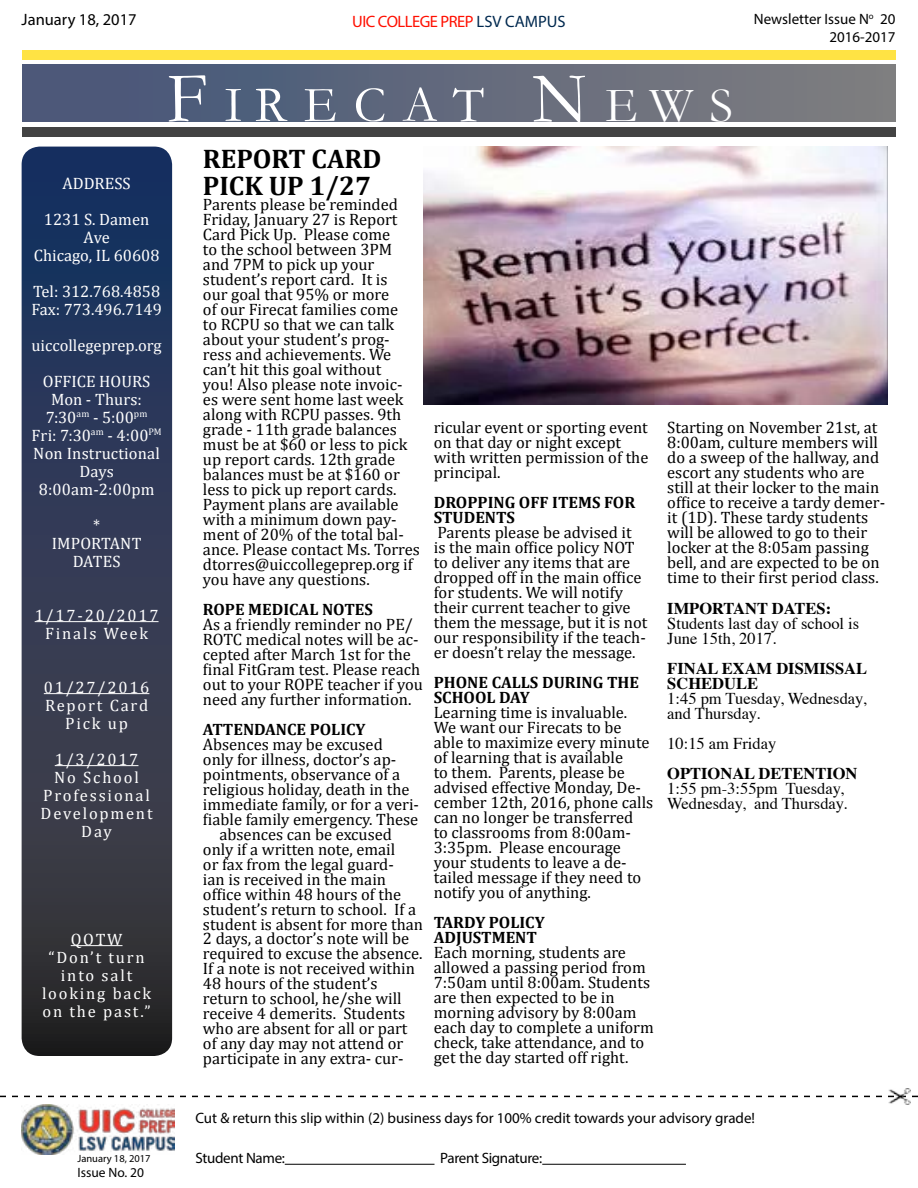
<style>
.page{position:relative;width:918px;height:1188px;background:#fff}
.page>*{position:absolute;margin:0;border:0;box-sizing:border-box;transform-origin:0 0}
.t1{font:51px "Garamond";letter-spacing:.33em;color:#fff}
.t2{font:700 27px/27px "Cambria";color:#000}
.t3{font:16.5px/15px "Cambria";color:#000}
.t4{font:16.5px/18px "Cambria";letter-spacing:.01em;color:#fff;text-align:center}
.t5{font:16.5px/18px "Cambria";letter-spacing:.11em;color:#fff;text-align:center}
.t6{font:16.5px/15px "Times";color:#000}
.t7{font:700 16.5px/15px "Cambria";color:#000}
.t8{font:700 16.5px/15px "Times";color:#000}
.t9{font:16.5px "Myriad Pro";letter-spacing:-.03em;color:#ff0f00}
.t10{font:16.5px "Myriad Pro";color:#000}
.t11{font:15px/18px "Myriad Pro";color:#000;text-align:right}
.t12{font:15px "Myriad Pro";letter-spacing:-.02em;color:#000}
.t13{font:13.5px "Myriad Pro";color:#000}
.t14{font:10.5px "Myriad Pro";color:#000}
.s1{color:#00294f}
.s2{font-size:72px}
.s3{font-size:49.5px}
</style>
<div class="page">
<img style="left:423px;top:147px;width:465px;height:258px">
<div style="left:22px;top:50px;width:874px;height:9px;background:#ffe344"></div>
<div style="left:22px;top:64px;width:874px;height:58px;background:linear-gradient(to right,#445479,#807f80)"></div>
<div style="left:22px;top:127px;width:874px;height:10px;background:#434343"></div>
<svg style="left:22px;top:147px;width:150px;height:909px;background:#2c364e"></svg>
<hr style="left:35px;top:621px;width:124px;height:1px;background:#fff">
<hr style="left:44px;top:693px;width:105px;height:1px;background:#fff">
<hr style="left:55px;top:765px;width:83px;height:1px;background:#fff">
<hr style="left:71px;top:945px;width:51px;height:1px;background:#fff">
<img style="left:22px;top:1105px;width:153px;height:49px">
<hr style="left:285px;top:1164px;width:150px;height:1px;background:#000">
<hr style="left:542px;top:1164px;width:144px;height:1px;background:#000">
<svg style="left:0;top:1096px;width:918px;height:1px"></svg>
<img style="left:888px;top:1088px;width:23px;height:17px">
<p class="t10" style="left:22px;top:9px;width:117px">January 18, 2017</p>
<p class="t11" style="left:754px;top:9px;width:143px">Newsletter Issue N<sup>o</sup> 20<br>2016-2017</p>
<p class="t9" style="left:352px;top:11px;width:215px">UIC COLLEGE PREP <span class="s1">LSV CAMPUS</span></p>
<h1 class="t1" style="left:167px;top:74px;width:568px"><span class="s2">F</span>IRECAT <span class="s2">N</span><span class="s3">EWS</span></h1>
<p class="t4" style="left:44px;top:165px;width:107px;line-height:36px">Address<br>1231 S. Damen</p>
<p class="t4" style="left:34px;top:228px;width:127px">Ave<br>Chicago, IL 60608</p>
<p class="t4" style="left:31px;top:282px;width:132px;text-align:left">Tel: 312.768.4858<br>Fax: 773.496.7149</p>
<p class="t4" style="left:43px;top:327px;width:120px;line-height:36px;text-align:left;text-indent:-11px">uiccollegeprep.org<br>Offic</p>
<p class="t4" style="left:86px;top:372px;width:66px">e Hours</p>
<p class="t4" style="left:51px;top:390px;width:92px">Mon - Thurs:</p>
<p class="t4" style="left:46px;top:408px;width:103px">7:30<sup>am</sup> - 5:00<sup>pm</sup></p>
<p class="t4" style="left:31px;top:426px;width:132px">Fri: 7:30<sup>am</sup> - 4:00<sup>PM</sup></p>
<p class="t4" style="left:33px;top:444px;width:128px">Non Instructional</p>
<p class="t4" style="left:79px;top:462px;width:36px">Days</p>
<p class="t4" style="left:39px;top:480px;width:117px">8:00am-2:00pm</p>
<p class="t4" style="left:52px;top:516px;width:91px">*<br>IMPORTANT<br>DATES</p>
<p class="t5" style="left:35px;top:606px;width:125px">1/17-20/2017<br>Finals Week</p>
<p class="t5" style="left:44px;top:678px;width:107px">01/27/2016<br>Report Card<br>Pick up</p>
<p class="t5" style="left:41px;top:750px;width:113px">1/3/2017<br>No School<br>Professional<br>Development<br>Day</p>
<p class="t5" style="left:42px;top:930px;width:111px">QOTW<br>“Don’t turn into salt looking back on the past.”</p>
<h2 class="t2" style="left:203px;top:144px;width:180px">REPORT CARD<br>PICK UP 1/27</h2>
<p class="t3" style="left:203px;top:196px;width:219px">Parents please be reminded<br>Friday, January 27 is Report<br>Card Pick Up. Please come<br>to the school between 3PM and 7PM to pick up your student’s report card. It is<br>our goal that 95% or more<br>of our Firecat families come<br>to RCPU so that we can talk about your student’s prog&shy;ress and achievements. We can’t hit this goal without<br>you! Also please note invoic&shy;es were sent home last week along with RCPU passes. 9th grade - 11th grade balances must be at $60 or less to pick up report cards. 12th grade balances must be at $160 or less to pick up report cards.<br>Payment plans are available with a minimum down pay&shy;ment of 20% of the total bal&shy;ance. Please contact Ms. Torres dtorres@uiccollegeprep.org if you have any questions.</p>
<p class="t7" style="left:203px;top:601px;width:22px">ROPE</p>
<p class="t7" style="left:248px;top:601px;width:96px">MEDICAL NOTE</p>
<p class="t7" style="left:364px;top:601px;width:10px">S</p>
<p class="t3" style="left:203px;top:616px;width:221px">As a friendly reminder no PE/<br>ROTC medical notes will be ac&shy;cepted after March 1st for the final FitGram test. Please reach out to your ROPE teacher if you need any further information.</p>
<p class="t7" style="left:203px;top:721px;width:164px">ATTENDANCE POLICY</p>
<p class="t3" style="left:203px;top:736px;width:181px">Absences may be excused</p>
<p class="t3" style="left:203px;top:751px;width:195px">only for illness, doctor’s ap-</p>
<p class="t3" style="left:203px;top:766px;width:199px">pointments, observance of a</p>
<p class="t3" style="left:203px;top:781px;width:208px">religious holiday, death in the</p>
<p class="t3" style="left:203px;top:796px;width:218px">immediate family, or for a veri-</p>
<p class="t3" style="left:203px;top:811px;width:217px">fiable family emergency. These</p>
<p class="t3" style="left:219px;top:826px;width:174px">absences can be excused</p>
<p class="t3" style="left:203px;top:841px;width:194px">only if a written note, email</p>
<p class="t3" style="left:203px;top:856px;width:193px">or fax from the legal guard-</p>
<p class="t3" style="left:203px;top:871px;width:185px">ian is received in the main</p>
<p class="t3" style="left:203px;top:886px;width:200px">office within 48 hours of the</p>
<p class="t3" style="left:203px;top:901px;width:215px">student’s return to school. If a</p>
<p class="t3" style="left:203px;top:916px;width:222px">student is absent for more than</p>
<p class="t3" style="left:203px;top:931px;width:208px">2 days, a doctor’s note will be</p>
<p class="t3" style="left:203px;top:946px;width:221px">required to excuse the absence.</p>
<p class="t3" style="left:203px;top:961px;width:214px">If a note is not received within</p>
<p class="t3" style="left:203px;top:976px;width:176px">48 hours of the student’s</p>
<p class="t3" style="left:203px;top:991px;width:200px">return to school, he/she will</p>
<p class="t3" style="left:203px;top:1006px;width:204px">receive 4 demerits. Students</p>
<p class="t3" style="left:203px;top:1021px;width:206px">who are absent for all or part</p>
<p class="t3" style="left:203px;top:1036px;width:202px">of any day may not attend or</p>
<p class="t3" style="left:203px;top:1051px;width:202px">participate in any extra- cur-</p>
<p class="t3" style="left:434px;top:420px;width:216px">ricular event or sporting event on that day or night except with written permission of the principal.</p>
<p class="t7" style="left:434px;top:494px;width:202px">DROPPING OFF ITEMS FOR<br>STUDENTS</p>
<p class="t3" style="left:434px;top:525px;width:215px">Parents please be advised it<br>is the main office policy NOT to deliver any items that are dropped off in the main office for students. We will notify their current teacher to give them the message, but it is not our responsibility if the teach&shy;er doesn’t relay the message.</p>
<p class="t7" style="left:434px;top:674px;width:88px">PHONE CALLS</p>
<p class="t7" style="left:542px;top:674px;width:12px">DUR</p>
<p class="t7" style="left:576px;top:674px;width:65px">ING THE</p>
<p class="t7" style="left:434px;top:689px;width:77px">SCHOOL DAY</p>
<p class="t3" style="left:434px;top:705px;width:221px">Learning time is invaluable.<br>We want our Firecats to be able to maximize every minute of learning that is available<br>to them. Parents, please be advised effective Monday, De&shy;cember 12th, 2016, phone calls can no longer be transferred<br>to classrooms from 8:00am-<br>3:35pm. Please encourage your students to leave a de&shy;tailed message if they need to notify you of anything.</p>
<p class="t7" style="left:434px;top:914px;width:112px">TARDY POLICY<br>ADJUSTMENT</p>
<p class="t3" style="left:434px;top:945px;width:222px">Each morning, students are allowed a passing period from<br>7:50am until 8:00am. Students are then expected to be in morning advisory by 8:00am each day to complete a uniform check, take attendance, and to get the day started off right.</p>
<p class="t3" style="left:667px;top:419px;width:219px">Starting on November 21st, at<br>8:00am, culture members will do a sweep of the hallway, and escort any students who are still at their locker to the main office to receive a tardy demer&shy;it (1D). These tardy students will be allowed to go to their locker at the 8:05am passing bell, and are expected to be on time to their first period class.</p>
<p class="t8" style="left:667px;top:599px;width:166px">IMPORTANT DATES:</p>
<p class="t6" style="left:667px;top:615px;width:194px">Students last day of school is<br>June 15th, 2017.</p>
<p class="t8" style="left:667px;top:659px;width:201px">FINAL EXAM DISMISSAL<br>SCHEDULE</p>
<p class="t6" style="left:667px;top:690px;width:201px">1:45 pm Tuesday, Wednesday, and Thursday.</p>
<p class="t6" style="left:667px;top:735px;width:111px">10:15 am Friday</p>
<p class="t8" style="left:667px;top:764px;width:192px">OPTIONAL DETENTION</p>
<p class="t6" style="left:667px;top:780px;width:181px">1:55 pm-3:55pm Tuesday,<br>Wednesday, and Thursday.</p>
<p class="t11" style="left:195px;top:1109px;width:561px">Cut &amp; return this slip within (2) business days for 100% credit towards your advisory grade!</p>
<p class="t14" style="left:78px;top:1152px;width:75px">January 18, 2017</p>
<p class="t12" style="left:195px;top:1148px;width:91px">Student Name:</p>
<p class="t12" style="left:440px;top:1148px;width:103px">Parent Signature:</p>
<p class="t13" style="left:78px;top:1164px;width:68px">Issue No. 20</p>
</div>
